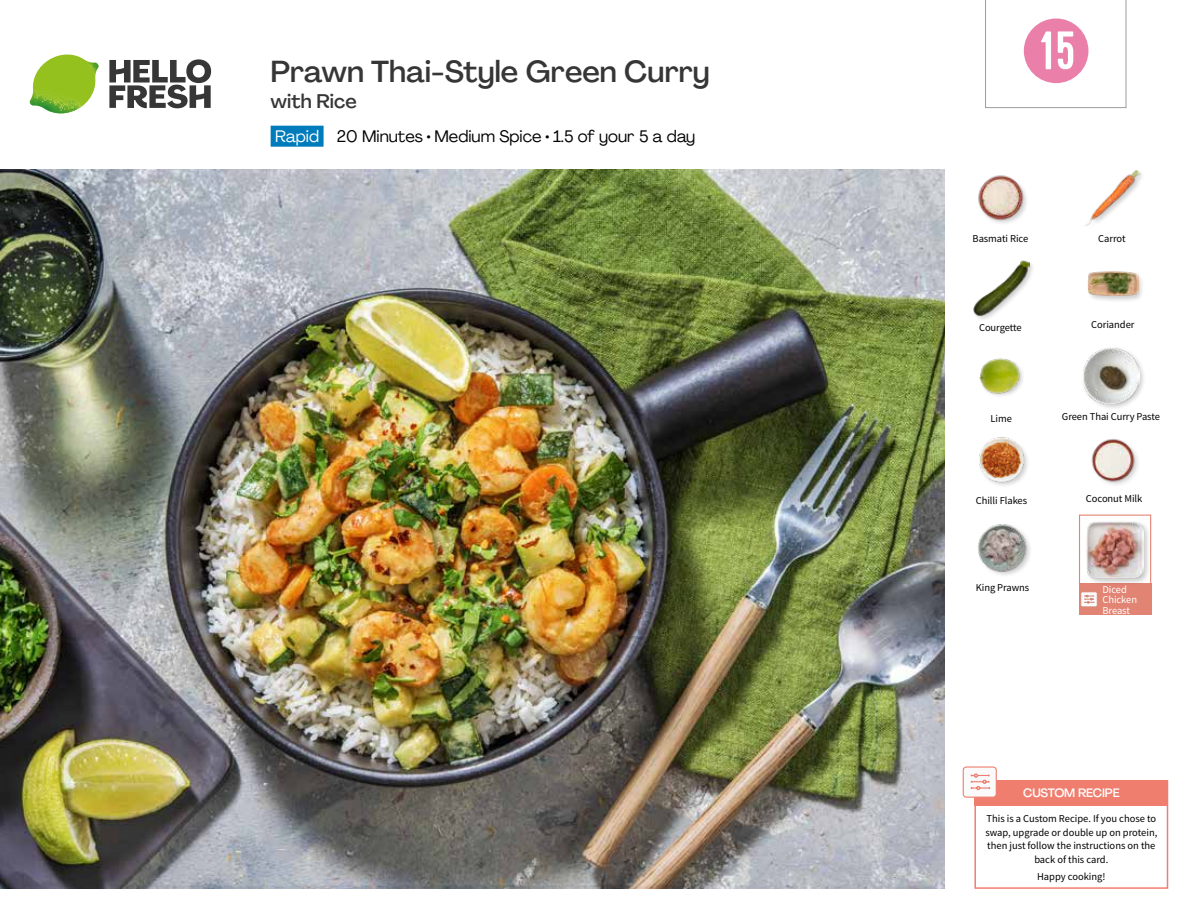
<style>
.page{position:relative;width:1188px;height:918px;background:#fff}
.page>*{position:absolute;margin:0;border:0;box-sizing:border-box;transform-origin:0 0}
.t1{font:54px "Kapra";color:#fff}
.t2{font:500 30px "Agrandir";color:#373636}
.t3{font:500 19.5px "Agrandir";color:#373636}
.t4{font:16.5px "Agrandir";color:#000}
.t5{font:500 12px "Agrandir";letter-spacing:-.01em;color:#fff}
.t6{font:10.5px/13.5px "Source Sans Pro";letter-spacing:-.005em;color:#000;text-align:center}
.t7{font:10.5px/10.5px "Source Sans Pro";letter-spacing:-.005em;color:#fff}
.s1{color:#fff}
</style>
<div class="page">
<svg style="left:109px;top:59px;width:102px;height:49px"></svg>
<img style="left:30px;top:55px;width:69px;height:59px">
<div style="left:271px;top:126px;width:53px;height:21px;background:#007bbb"></div>
<img style="left:0;top:170px;width:945px;height:718px">
<div style="left:974px;top:780px;width:194px;height:109px;border:2px solid #ef7e6f"></div>
<div style="left:974px;top:780px;width:194px;height:26px;background:#ef7e6f"></div>
<div style="left:963px;top:767px;width:33px;height:30px;background:#fafafa;border-radius:3px"></div>
<div style="left:963px;top:766px;width:34px;height:32px;border:1px solid #ef7e6f;border-radius:3px"></div>
<svg style="left:971px;top:773px;width:19px;height:17px"></svg>
<div style="left:1079px;top:515px;width:72px;height:72px;border:1px solid #e28474"></div>
<div style="left:1079px;top:584px;width:72px;height:31px;background:#e28474"></div>
<div style="left:1081px;top:592px;width:16px;height:15px;background:#fafafa;border-radius:2px"></div>
<div style="left:1080px;top:592px;width:18px;height:15px;border:1px solid #d68878;border-radius:2px"></div>
<svg style="left:1085px;top:595px;width:10px;height:8px"></svg>
<img style="left:1091px;top:439px;width:47px;height:46px">
<img style="left:978px;top:524px;width:52px;height:51px">
<div style="left:1087px;top:270px;width:58px;height:34px;background:#000;opacity:.2"></div>
<img style="left:1088px;top:270px;width:50px;height:34px">
<div style="left:1081px;top:346px;width:65px;height:65px;background:#000;opacity:.2"></div>
<img style="left:1082px;top:347px;width:58px;height:57px">
<img style="left:979px;top:437px;width:49px;height:49px">
<div style="left:979px;top:358px;width:47px;height:41px;background:#000;opacity:.2"></div>
<img style="left:979px;top:358px;width:42px;height:40px">
<img style="left:978px;top:175px;width:49px;height:48px">
<div style="left:973px;top:260px;width:63px;height:62px;background:#000;opacity:.2"></div>
<img style="left:973px;top:260px;width:56px;height:56px">
<div style="left:1085px;top:520px;width:66px;height:66px;background:#000;opacity:.2"></div>
<img style="left:1086px;top:521px;width:58px;height:58px">
<img style="left:1085px;top:170px;width:56px;height:56px">
<svg style="left:985px;top:0;width:141px;height:108px"></svg>
<h2 class="t2" style="left:271px;top:53px;width:441px">Prawn Thai-Style Green Curry</h2>
<h3 class="t3" style="left:271px;top:89px;width:88px">with Rice</h3>
<h3 class="t4" style="left:275px;top:126px;width:422px"><span class="s1">Rapid</span> 20 Minutes • Medium Spice • 1.5 of your 5 a day</h3>
<h1 class="t1" style="left:1040px;top:19px;width:36px">15</h1>
<p class="t6" style="left:973px;top:231px;width:57px">Basmati Rice</p>
<p class="t6" style="left:1098px;top:231px;width:29px">Carrot</p>
<p class="t6" style="left:979px;top:321px;width:44px">Courgette</p>
<p class="t6" style="left:1091px;top:318px;width:45px">Coriander</p>
<p class="t6" style="left:991px;top:411px;width:23px">Lime</p>
<p class="t6" style="left:1062px;top:410px;width:100px">Green Thai Curry Paste</p>
<p class="t6" style="left:976px;top:494px;width:53px">Chilli Flakes</p>
<p class="t6" style="left:1086px;top:491px;width:58px">Coconut Milk</p>
<p class="t6" style="left:976px;top:581px;width:55px">King Prawns</p>
<p class="t7" style="left:1102px;top:584px;width:36px">Diced<br>Chicken<br>Breast</p>
<p class="t5" style="left:1023px;top:785px;width:98px">CUSTOM RECIPE</p>
<p class="t6" style="left:985px;top:812px;width:174px">This is a Custom Recipe. If you chose to swap, upgrade or double up on protein, then just follow the instructions on the back of this card.</p>
<p class="t6" style="left:1037px;top:870px;width:70px">Happy cooking!</p>
</div>
